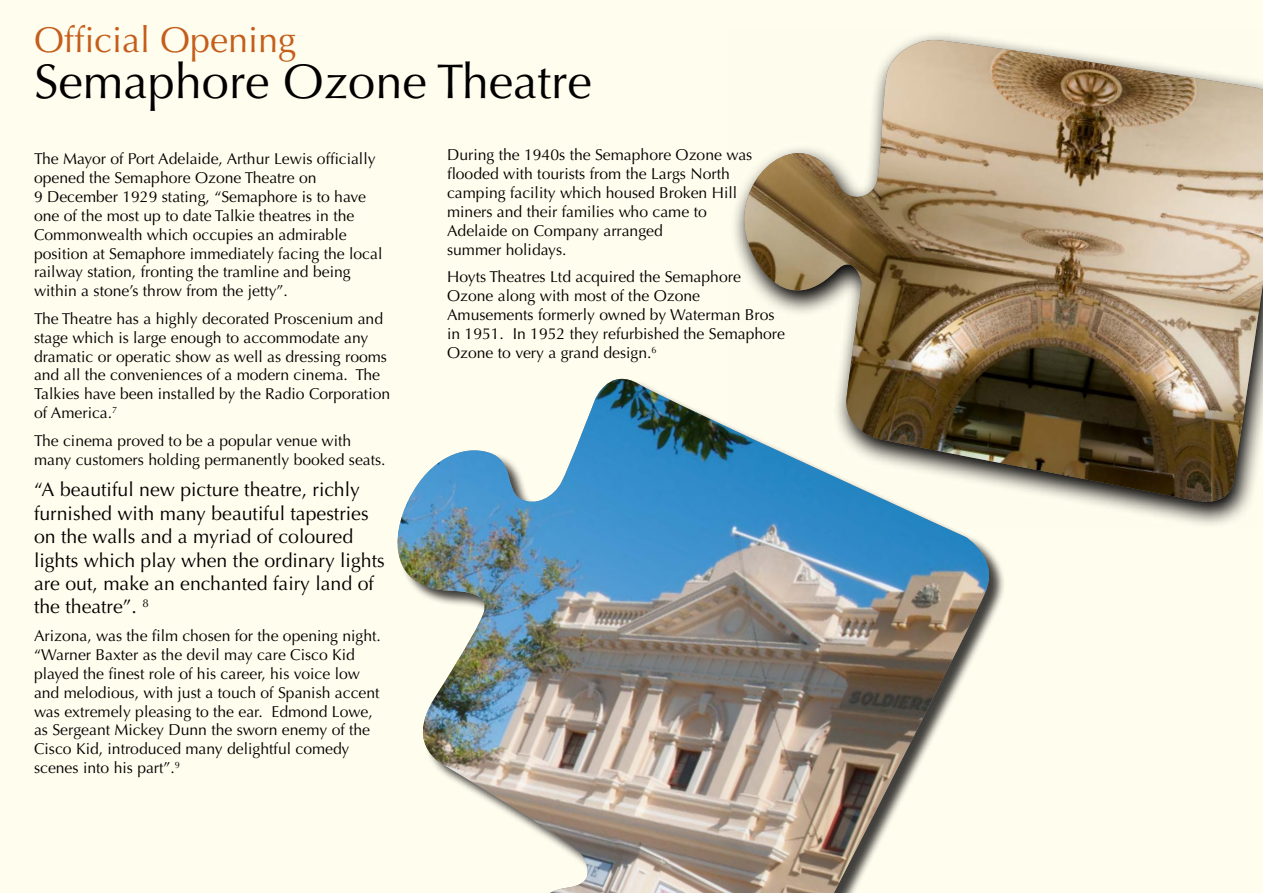
<style>
.page{position:relative;width:1263px;height:893px;background:#fffdee}
.page>*{position:absolute;margin:0;border:0;box-sizing:border-box;transform-origin:0 0}
.t1{font:48.75px "Optima LT Std";color:#000}
.t2{font:36px "Optima LT Std";color:#c45e1b}
.t3{font:19.5px/23.4px "Optima LT Std";color:#000}
.t4{font:15.75px/18.9px "Optima LT Std";color:#000}
</style>
<div class="page">
<svg style="left:734px;top:34px;width:512px;height:491px"></svg>
<img style="left:743px;top:40px;width:520px;height:468px">
<svg style="left:620px;top:367px;width:380px;height:12px"></svg>
<img style="left:397px;top:379px;width:603px;height:514px">
<h2 class="t2" style="left:34px;top:19px;width:264px">Official Opening</h2>
<h1 class="t1" style="left:34px;top:54px;width:559px">Semaphore Ozone Theatre</h1>
<p class="t4" style="left:447px;top:146px;width:307px">During the 1940s the Semaphore Ozone was flooded with tourists from the Largs North camping facility which housed Broken Hill miners and their families who came to Adelaide on Company arranged<br>summer holidays.</p>
<p class="t4" style="left:447px;top:268px;width:339px">Hoyts Theatres Ltd acquired the Semaphore Ozone along with most of the Ozone Amusements formerly owned by Waterman Bros in 1951. In 1952 they refurbished the Semaphore Ozone to very a grand design.<sup>6</sup></p>
<p class="t4" style="left:34px;top:149px;width:350px">The Mayor of Port Adelaide, Arthur Lewis officially opened the Semaphore Ozone Theatre on<br>9 December 1929 stating, “Semaphore is to have one of the most up to date Talkie theatres in the Commonwealth which occupies an admirable position at Semaphore immediately facing the local railway station, fronting the tramline and being within a stone’s throw from the jetty”.</p>
<p class="t4" style="left:34px;top:309px;width:358px">The Theatre has a highly decorated Proscenium and stage which is large enough to accommodate any dramatic or operatic show as well as dressing rooms and all the conveniences of a modern cinema. The Talkies have been installed by the Radio Corporation of America.<sup>7</sup></p>
<p class="t4" style="left:34px;top:431px;width:353px">The cinema proved to be a popular venue with many customers holding permanently booked seats.</p>
<p class="t3" style="left:34px;top:478px;width:352px">“A beautiful new picture theatre, richly furnished with many beautiful tapestries on the walls and a myriad of coloured lights which play when the ordinary lights are out, make an enchanted fairy land of the theatre”. <sup>8</sup></p>
<p class="t4" style="left:34px;top:626px;width:348px">Arizona, was the film chosen for the opening night. “Warner Baxter as the devil may care Cisco Kid played the finest role of his career, his voice low and melodious, with just a touch of Spanish accent was extremely pleasing to the ear. Edmond Lowe, as Sergeant Mickey Dunn the sworn enemy of the Cisco Kid, introduced many delightful comedy scenes into his part”.<sup>9</sup></p>
</div>
